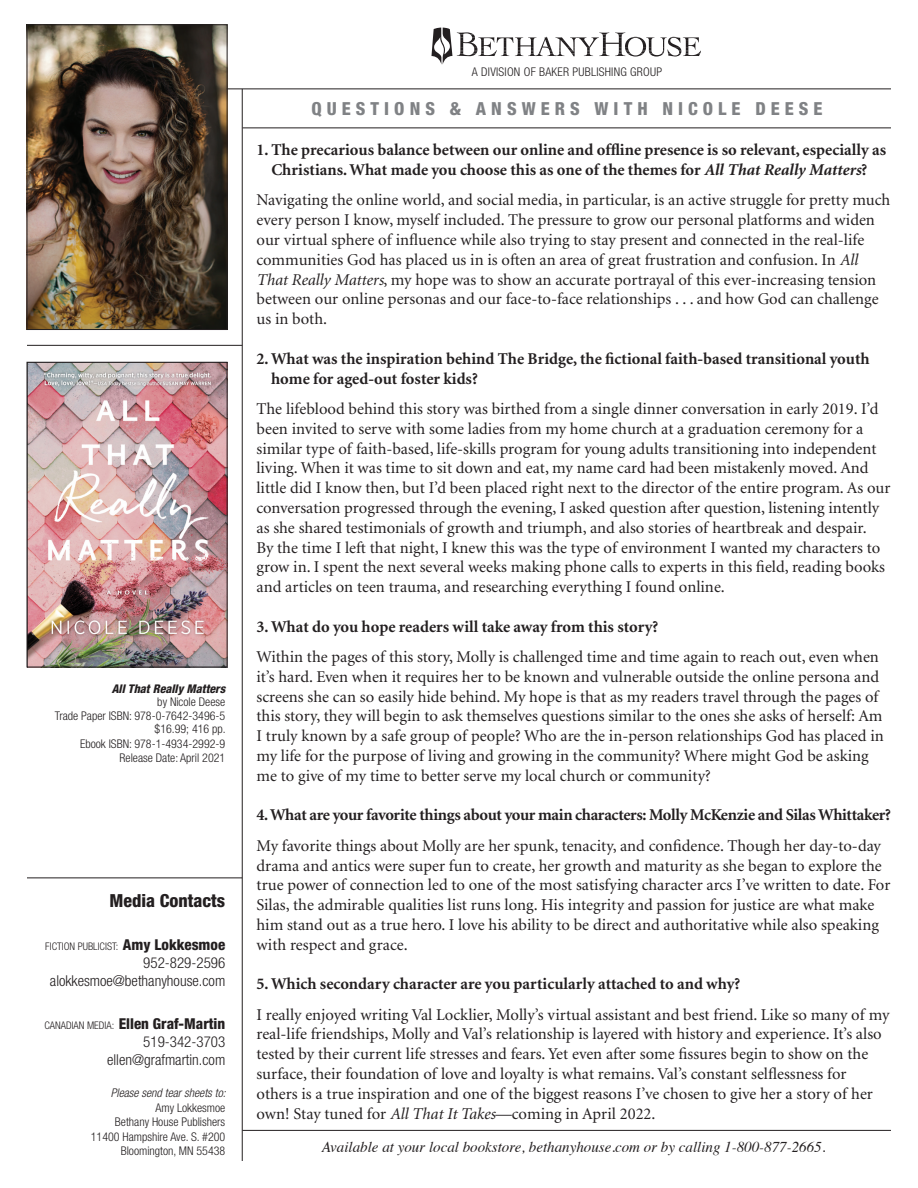
<style>
.page{position:relative;width:918px;height:1188px;background:#fff}
.page>*{position:absolute;margin:0;border:0;box-sizing:border-box;transform-origin:0 0}
.t1{font:800 condensed 18px "Helvetica Neue";letter-spacing:.28em;color:#808285}
.t2{font:800 condensed 18px "Helvetica Neue";color:#231f20}
.Body_text{font:16.5px/19.8px "Minion";color:#231f20}
.Body_text-2{font:700 16.5px/19.8px "Minion";color:#231f20;text-align:center}
.Body_text-3{font:700 16.5px "Minion";letter-spacing:-.02em;color:#231f20}
.t3{font:italic 15px "Times";color:#231f20}
.t4{font:300 condensed 15px "Helvetica Neue";color:#231f20}
.t5{font:800 condensed 15px "Helvetica Neue";color:#231f20}
.Book_ID{font:300 condensed 12px "Helvetica Neue";color:#231f20}
.Book_ID-2{font:300 condensed 12px "Helvetica Neue";letter-spacing:.02em;color:#231f20}
.t6{font:italic 300 condensed 12px "Helvetica Neue";color:#231f20}
.Book_Title{font:italic 800 condensed 12px "Helvetica Neue";color:#231f20}
.t7{font:300 condensed 10.5px "Helvetica Neue";color:#231f20}
.t8{font:5.55px "Cochin";letter-spacing:-.04em;color:#231f20}
.s1{font-weight:800;font-size:15px}
.s2{font-weight:300;font-size:10.5px}
.s3{font-style:italic}
</style>
<div class="page">
<svg style="left:431px;top:28px;width:269px;height:37px"></svg>
<img style="left:29px;top:364px;width:196px;height:301px">
<div style="left:27px;top:362px;width:200px;height:305px;border:1px solid #231f20"></div>
<img style="left:29px;top:27px;width:196px;height:301px">
<div style="left:27px;top:25px;width:200px;height:305px;border:1px solid #231f20"></div>
<hr style="left:242px;top:1130px;width:649px;height:1px;background:#231f20">
<hr style="left:27px;top:345px;width:215px;height:1px;background:#231f20">
<hr style="left:242px;top:89px;width:1px;height:1072px;background:#231f20">
<hr style="left:243px;top:128px;width:648px;height:1px;background:#231f20">
<hr style="left:227px;top:89px;width:664px;height:1px;background:#231f20">
<hr style="left:27px;top:878px;width:215px;height:1px;background:#231f20">
<p class="Book_Title" style="left:112px;top:681px;width:115px">All That Really Matters</p>
<p class="Book_ID" style="left:157px;top:695px;width:69px">by Nicole Deese</p>
<p class="Book_ID" style="left:55px;top:708px;width:172px">Trade Paper ISBN: 978-0-7642-3496-5</p>
<p class="Book_ID" style="left:155px;top:722px;width:73px">$16.99; 416 pp.</p>
<p class="Book_ID" style="left:80px;top:737px;width:147px">Ebook ISBN: 978-1-4934-2992-9</p>
<p class="Book_ID" style="left:120px;top:750px;width:107px">Release Date: April 2021</p>
<p class="t2" style="left:110px;top:889px;width:117px">Media Contacts</p>
<p class="t7" style="left:45px;top:940px;width:182px">FICTION PUBLICIST: <span class="s1">Amy Lokkesmoe</span></p>
<p class="t4" style="left:143px;top:954px;width:83px">952-829-2596</p>
<p class="t4" style="left:50px;top:972px;width:177px">alokkesmoe@bethanyhouse.com</p>
<p class="t5" style="left:44px;top:1014px;width:182px"><span class="s2">CANADIAN MEDIA:</span> Ellen Graf-Martin</p>
<p class="t4" style="left:143px;top:1033px;width:83px">519-342-3703</p>
<p class="t4" style="left:107px;top:1051px;width:120px">ellen@grafmartin.com</p>
<p class="t6" style="left:111px;top:1086px;width:117px">Please send tear sheets to:</p>
<p class="Book_ID" style="left:155px;top:1101px;width:71px">Amy Lokkesmoe</p>
<p class="Book_ID" style="left:115px;top:1115px;width:112px">Bethany House Publishers</p>
<p class="Book_ID" style="left:91px;top:1130px;width:136px">11400 Hampshire Ave. S. #200</p>
<p class="Book_ID" style="left:121px;top:1144px;width:106px">Bloomington, MN 55438</p>
<p class="Book_ID-2" style="left:472px;top:65px;width:192px">A DIVISION OF BAKER PUBLISHING GROUP</p>
<p class="t1" style="left:311px;top:97px;width:513px">QUESTIONS &amp; ANSWERS WITH NICOLE DEESE</p>
<p class="Body_text-2" style="left:256px;top:141px;width:631px">1. The precarious balance between our online and offline presence is so relevant, especially as<br>Christians. What made you choose this as one of the themes for <span class="s3">All That Really Matters</span>?</p>
<p class="Body_text" style="left:256px;top:191px;width:635px">Navigating the online world, and social media, in particular, is an active struggle for pretty much every person I know, myself included. The pressure to grow our personal platforms and widen our virtual sphere of influence while also trying to stay present and connected in the real-life communities God has placed us in is often an area of great frustration and confusion. In <span class="s3">All That Really Matters</span>, my hope was to show an accurate portrayal of this ever-increasing tension between our online personas and our face-to-face relationships . . . and how God can challenge us in both.</p>
<p class="Body_text-2" style="left:271px;top:349px;width:600px;text-align:left;text-indent:-15px">2. What was the inspiration behind The Bridge, the fictional faith-based transitional youth home for aged-out foster kids?</p>
<p class="Body_text" style="left:256px;top:399px;width:636px">The lifeblood behind this story was birthed from a single dinner conversation in early 2019. I’d been invited to serve with some ladies from my home church at a graduation ceremony for a similar type of faith-based, life-skills program for young adults transitioning into independent living. When it was time to sit down and eat, my name card had been mistakenly moved. And little did I know then, but I’d been placed right next to the director of the entire program. As our conversation progressed through the evening, I asked question after question, listening intently as she shared testimonials of growth and triumph, and also stories of heartbreak and despair.<br>By the time I left that night, I knew this was the type of environment I wanted my characters to grow in. I spent the next several weeks making phone calls to experts in this field, reading books and articles on teen trauma, and researching everything I found online.</p>
<p class="Body_text-2" style="left:256px;top:617px;width:403px">3. What do you hope readers will take away from this story?</p>
<p class="Body_text" style="left:256px;top:647px;width:629px">Within the pages of this story, Molly is challenged time and time again to reach out, even when it’s hard. Even when it requires her to be known and vulnerable outside the online persona and screens she can so easily hide behind. My hope is that as my readers travel through the pages of this story, they will begin to ask themselves questions similar to the ones she asks of herself: Am I truly known by a safe group of people? Who are the in-person relationships God has placed in my life for the purpose of living and growing in the community? Where might God be asking me to give of my time to better serve my local church or community?</p>
<p class="Body_text-3" style="left:256px;top:807px;width:636px">4. What are your favorite things about your main characters: Molly McKenzie and Silas Whittaker?</p>
<p class="Body_text" style="left:256px;top:836px;width:636px">My favorite things about Molly are her spunk, tenacity, and confidence. Though her day-to-day drama and antics were super fun to create, her growth and maturity as she began to explore the true power of connection led to one of the most satisfying character arcs I’ve written to date. For Silas, the admirable qualities list runs long. His integrity and passion for justice are what make him stand out as a true hero. I love his ability to be direct and authoritative while also speaking with respect and grace.</p>
<p class="Body_text-2" style="left:256px;top:975px;width:485px">5. Which secondary character are you particularly attached to and why?</p>
<p class="Body_text" style="left:256px;top:1005px;width:635px">I really enjoyed writing Val Locklier, Molly’s virtual assistant and best friend. Like so many of my real-life friendships, Molly and Val’s relationship is layered with history and experience. It’s also tested by their current life stresses and fears. Yet even after some fissures begin to show on the surface, their foundation of love and loyalty is what remains. Val’s constant selflessness for others is a true inspiration and one of the biggest reasons I’ve chosen to give her a story of her own! Stay tuned for <span class="s3">All That It Takes</span>—coming in April 2022.</p>
<p class="t8" style="left:761px;top:253px;width:28px">and weights.</p>
<p class="t3" style="left:322px;top:1134px;width:505px">Available at your local bookstore, bethanyhouse.com or by calling 1-800-877-2665.</p>
</div>
